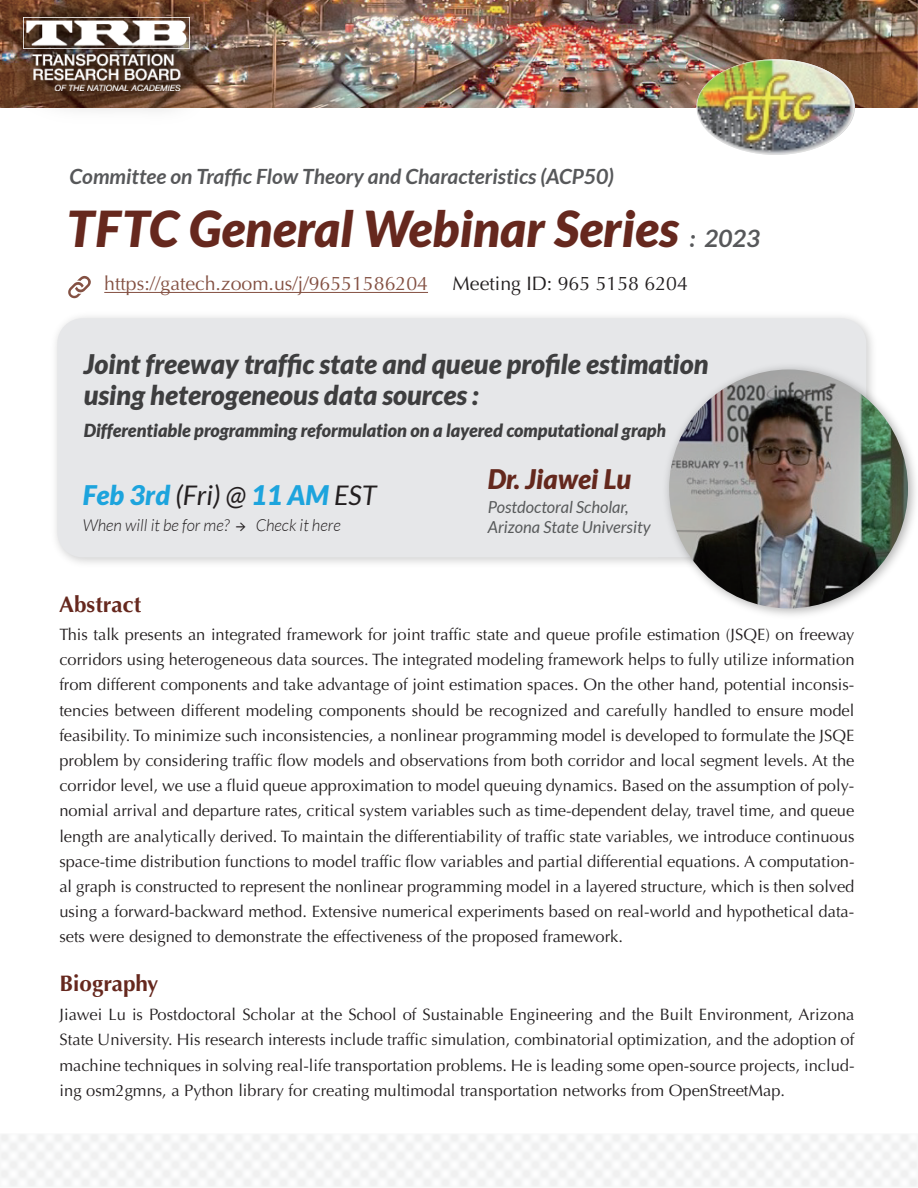
<style>
.page{position:relative;width:918px;height:1188px;background:#fff}
.page>*{position:absolute;margin:0;border:0;box-sizing:border-box;transform-origin:0 0}
.t1{font:italic 900 49.5px "Lato";color:#66281e}
.t2{font:italic 900 27px/31.5px "Lato";color:#3e3e3f}
.t3{font:italic 900 27px "Lato";color:#1da4dd}
.t4{font:italic 900 27px "Lato";color:#64281d}
.t5{font:italic 700 24px "Lato";color:#57585a}
.t6{font:700 22.5px "Optima";color:#66281e}
.t7{font:italic 700 21px "Lato";color:#57585a}
.t8{font:19.5px "Optima";color:#845143}
.t9{font:19.5px "Optima";color:#231f20}
.t10{font:italic 900 18px "Lato";color:#3e3e3f}
.t11{font:16.5px/25.2px "Optima";color:#231f20;text-align:justify}
.t12{font:italic 16.5px/19.5px "Lato";color:#585a5b}
.t13{font:italic 300 16.5px "Lato";color:#231f20}
.s1{font-weight:400;color:#231f20}
.s2{font-family:"Source Code Variable";font-weight:400;font-style:normal}
</style>
<div class="page">
<div style="left:60px;top:321px;width:804px;height:234px;background:#e6e7e9;border-radius:23px"></div>
<div style="left:57px;top:318px;width:809px;height:239px;border:4px solid #e6e7e9;border-radius:23px"></div>
<img style="left:228px;top:0;width:690px;height:107px">
<img style="left:0;top:0;width:228px;height:111px">
<img style="left:23px;top:17px;width:166px;height:74px">
<svg style="left:68px;top:276px;width:23px;height:23px"></svg>
<hr style="left:104px;top:292px;width:324px;height:1px;background:#845143">
<img style="left:697px;top:59px;width:157px;height:96px">
<img style="left:658px;top:359px;width:258px;height:257px">
<img style="left:669px;top:370px;width:239px;height:238px;border-radius:119px">
<p class="t7" style="left:70px;top:165px;width:546px">Committee on Traffic Flow Theory and Characteristics (ACP50)</p>
<h1 class="t1" style="left:67px;top:200px;width:613px">TFTC General Webinar Series</h1>
<h3 class="t5" style="left:690px;top:225px;width:72px">: 2023</h3>
<p class="t8" style="left:104px;top:273px;width:325px">https://gatech.zoom.us/j/96551586204</p>
<p class="t9" style="left:453px;top:273px;width:237px">Meeting ID: 965 5158 6204</p>
<h2 class="t2" style="left:84px;top:348px;width:626px">Joint freeway traffic state and queue profile estimation using heterogeneous data sources :</h2>
<p class="t10" style="left:84px;top:419px;width:584px">Differentiable programming reformulation on a layered computational graph</p>
<h2 class="t3" style="left:83px;top:479px;width:295px">Feb 3rd <span class="s1">(Fri) @</span> 11 AM <span class="s1">EST</span></h2>
<p class="t13" style="left:83px;top:516px;width:260px">When will it be for me? <span class="s2">→</span> Check it here</p>
<h3 class="t6" style="left:59px;top:592px;width:84px">Abstract</h3>
<h2 class="t4" style="left:488px;top:463px;width:145px">Dr. Jiawei Lu</h2>
<p class="t12" style="left:488px;top:498px;width:164px">Postdoctoral Scholar,<br>Arizona State University</p>
<p class="t11" style="left:59px;top:622px;width:797px">This talk presents an integrated framework for joint traffic state and queue profile estimation (JSQE) on freeway corridors using heterogeneous data sources. The integrated modeling framework helps to fully utilize information from different components and take advantage of joint estimation spaces. On the other hand, potential inconsis&shy;tencies between different modeling components should be recognized and carefully handled to ensure model feasibility. To minimize such inconsistencies, a nonlinear programming model is developed to formulate the JSQE problem by considering traffic flow models and observations from both corridor and local segment levels. At the corridor level, we use a fluid queue approximation to model queuing dynamics. Based on the assumption of poly&shy;nomial arrival and departure rates, critical system variables such as time-dependent delay, travel time, and queue length are analytically derived. To maintain the differentiability of traffic state variables, we introduce continuous space-time distribution functions to model traffic flow variables and partial differential equations. A computation&shy;al graph is constructed to represent the nonlinear programming model in a layered structure, which is then solved using a forward-backward method. Extensive numerical experiments based on real-world and hypothetical data&shy;sets were designed to demonstrate the effectiveness of the proposed framework.</p>
<h3 class="t6" style="left:60px;top:971px;width:100px">Biography</h3>
<p class="t11" style="left:60px;top:1002px;width:796px">Jiawei Lu is Postdoctoral Scholar at the School of Sustainable Engineering and the Built Environment, Arizona State University. His research interests include traffic simulation, combinatorial optimization, and the adoption of machine techniques in solving real-life transportation problems. He is leading some open-source projects, includ&shy;ing osm2gmns, a Python library for creating multimodal transportation networks from OpenStreetMap.</p>
</div>
